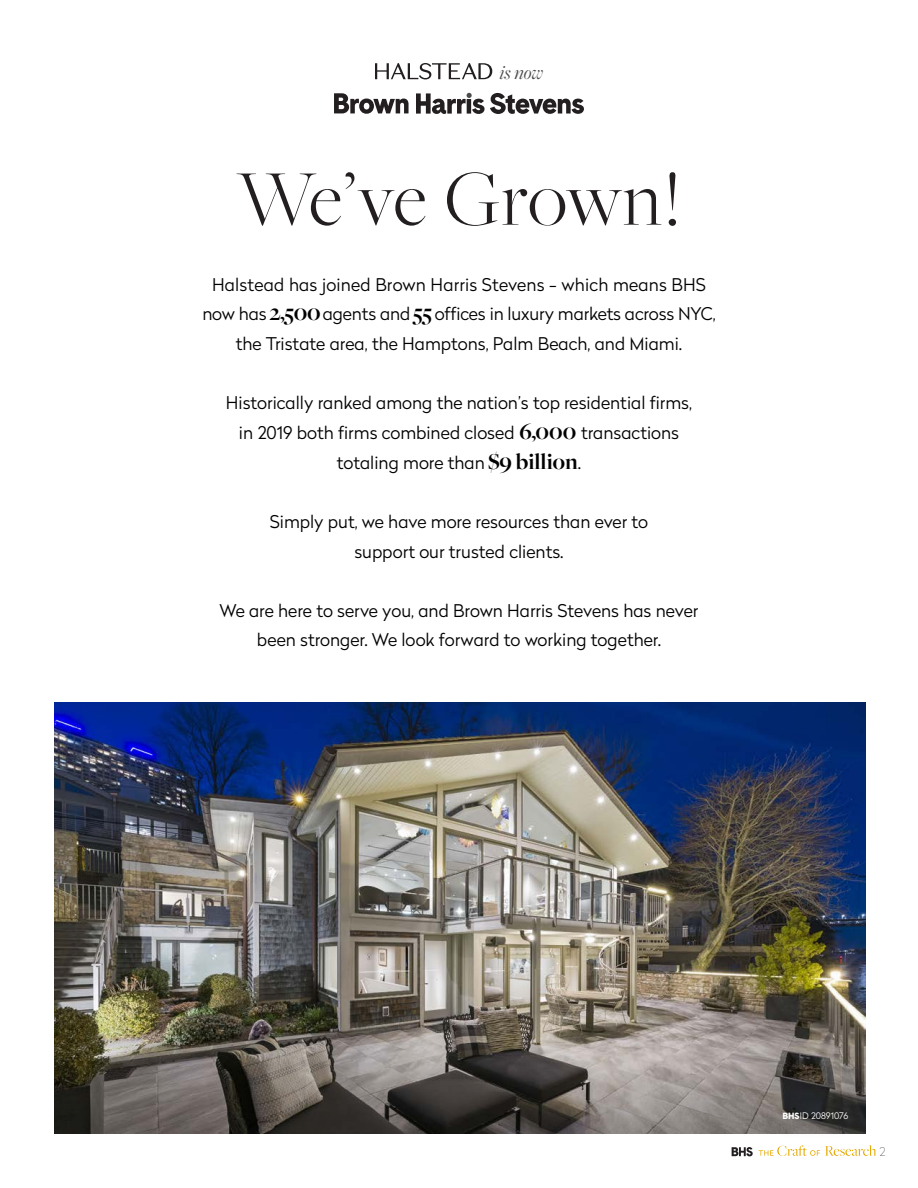
<style>
.page{position:relative;width:918px;height:1188px;background:#fff}
.page>*{position:absolute;margin:0;border:0;box-sizing:border-box;transform-origin:0 0}
.t1{font:300 81.75px "Freight Big Pro";letter-spacing:-.005em;color:#231f20}
.t2{font:italic 20.7px "Freight Big Pro";color:#4b4c4d}
.t3{font:300 17.4px/29.7px "Radikal";color:#000;text-align:center}
.t4{font:100 12px "Radikal";color:#322f2a}
.t5{font:300 9px "Radikal";color:#fff}
.s1{font-family:"Freight Big Pro";font-weight:700;font-size:23.7px}
.s2{font-family:"Cadiz";font-weight:900}
</style>
<div class="page">
<svg style="left:732px;top:1147px;width:21px;height:9px"></svg>
<svg style="left:759px;top:1145px;width:117px;height:11px"></svg>
<img style="left:54px;top:702px;width:812px;height:324px">
<svg style="left:54px;top:1026px;width:812px;height:108px;background:#6c6660"></svg>
<div style="left:762px;top:1090px;width:106px;height:52px;background:#231f20;opacity:.43"></div>
<svg style="left:334px;top:93px;width:75px;height:21px"></svg>
<svg style="left:416px;top:93px;width:168px;height:21px"></svg>
<svg style="left:375px;top:63px;width:117px;height:16px"></svg>
<p class="t2" style="left:500px;top:59px;width:45px">is now</p>
<p class="t1" style="left:237px;top:146px;width:446px">We’ve Grown!</p>
<p class="t3" style="left:212px;top:269px;width:495px">Halstead has joined Brown Harris Stevens - which means BHS</p>
<p class="t3" style="left:202px;top:299px;width:515px">now has <span class="s1">2,500</span>agents and <span class="s1">55</span> offices in luxury markets across NYC, the Tristate area, the Hamptons, Palm Beach, and Miami.</p>
<p class="t3" style="left:226px;top:388px;width:468px">Historically ranked among the nation’s top residential firms, in 2019 both firms combined closed <span class="s1">6,000</span> transactions totaling more than <span class="s1">$9 billion</span>.</p>
<p class="t3" style="left:270px;top:506px;width:380px">Simply put, we have more resources than ever to support our trusted clients.</p>
<p class="t3" style="left:220px;top:595px;width:480px">We are here to serve you, and Brown Harris Stevens has never been stronger. We look forward to working together.</p>
<p class="t5" style="left:782px;top:1110px;width:67px"><span class="s2">BHS</span>ID 20891076</p>
<p class="t4" style="left:879px;top:1143px;width:8px">2</p>
</div>
